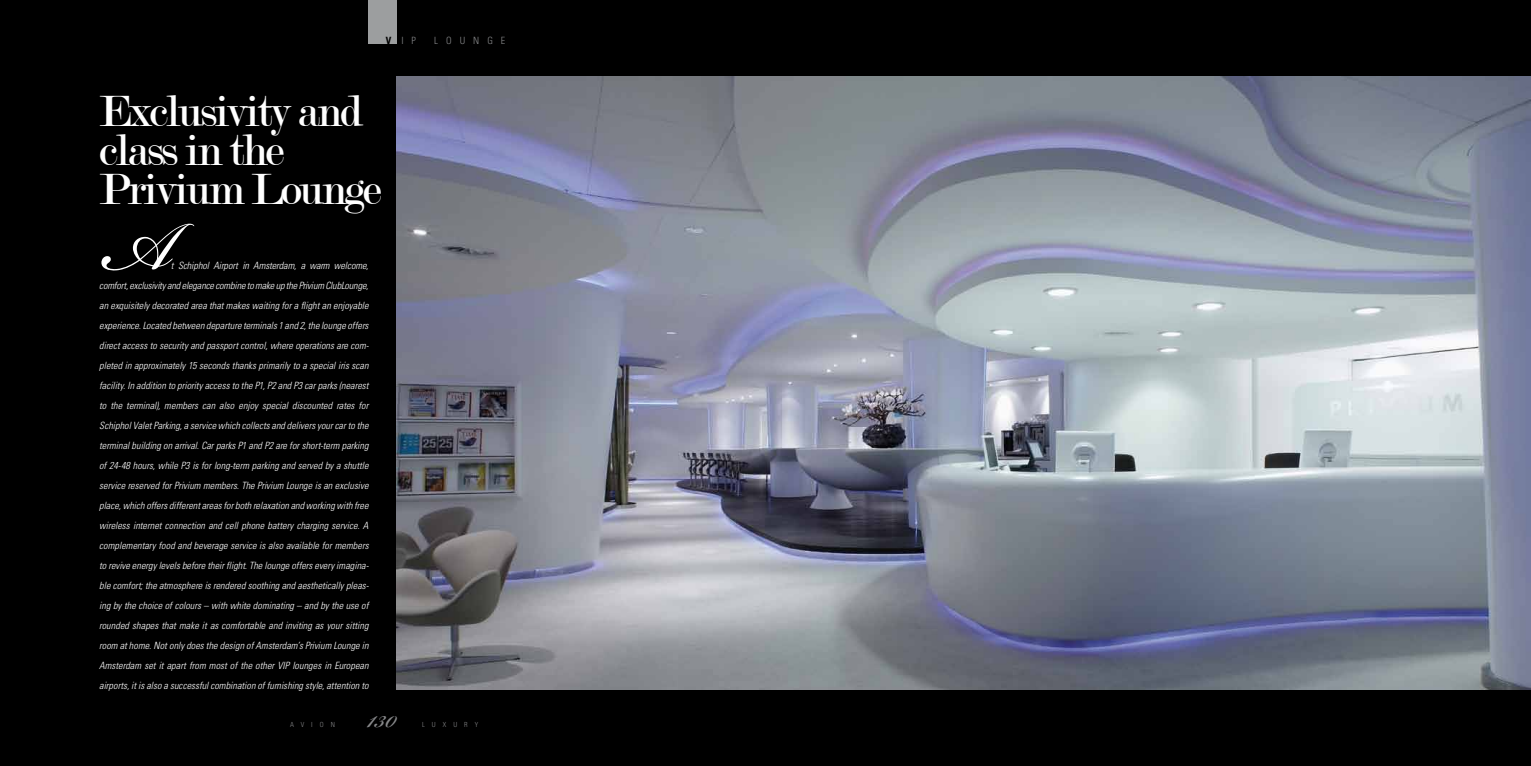
<style>
.page{position:relative;width:1531px;height:766px;background:#fff}
.page>*{position:absolute;margin:0;border:0;box-sizing:border-box;transform-origin:0 0}
.t1{font:105.2px "Bickham Script Pro";color:#fff}
.t2{font:47px/39px "Modern";letter-spacing:-.05em;color:#fff}
.t3{font:41px "Bickham Script Pro";color:#87888a}
.t4{font:italic 300 condensed 10px/20px "Univers LT Std";letter-spacing:.005em;color:#fff;text-align:justify}
.t5{font:300 condensed 10px "Univers LT Std";color:#87888a}
.t6{font:300 condensed 7px "Univers LT Std";letter-spacing:1em;color:#87888a}
.s1{font-weight:700;color:#000}
</style>
<div class="page">
<div style="left:0;top:0;width:1531px;height:765px;background:#000"></div>
<img style="left:397px;top:77px;width:1134px;height:612px">
<div style="left:369px;top:0;width:28px;height:43px;background:#9c9e9f"></div>
<p class="t5" style="left:386px;top:34px;width:24px"><span class="s1">V</span> IP</p>
<p class="t5" style="left:434px;top:34px;width:13px">LOUNGE</p>
<h2 class="t2" style="left:99px;top:92px;width:284px">Exclusivity and class in the<br>Privium Lounge</h2>
<h1 class="t1" style="left:99px;top:171px;width:74px">A</h1>
<p class="t4" style="left:99px;top:255px;width:271px;text-indent:72px">t Schiphol Airport in Amsterdam, a warm welcome, comfort, exclusivity and elegance combine to make up the Privium ClubLounge, an exquisitely decorated area that makes waiting for a flight an enjoyable experience. Located between departure terminals 1 and 2, the lounge offers direct access to security and passport control, where operations are com&shy;pleted in approximately 15 seconds thanks primarily to a special iris scan facility. In addition to priority access to the P1, P2 and P3 car parks (nearest to the terminal), members can also enjoy special discounted rates for Schiphol Valet Parking, a service which collects and delivers your car to the terminal building on arrival. Car parks P1 and P2 are for short-term parking of 24-48 hours, while P3 is for long-term parking and served by a shuttle service reserved for Privium members. The Privium Lounge is an exclusive place, which offers different areas for both relaxation and working with free wireless internet connection and cell phone battery charging service. A complementary food and beverage service is also available for members to revive energy levels before their flight. The lounge offers every imagina&shy;ble comfort; the atmosphere is rendered soothing and aesthetically pleas&shy;ing by the choice of colours – with white dominating – and by the use of rounded shapes that make it as comfortable and inviting as your sitting room at home. Not only does the design of Amsterdam’s Privium Lounge in Amsterdam set it apart from most of the other VIP lounges in European airports, it is also a successful combination of furnishing style, attention to</p>
<p class="t6" style="left:290px;top:719px;width:46px">AVION</p>
<h3 class="t3" style="left:368px;top:688px;width:30px">130</h3>
<p class="t6" style="left:422px;top:719px;width:57px">LUXURY</p>
</div>
